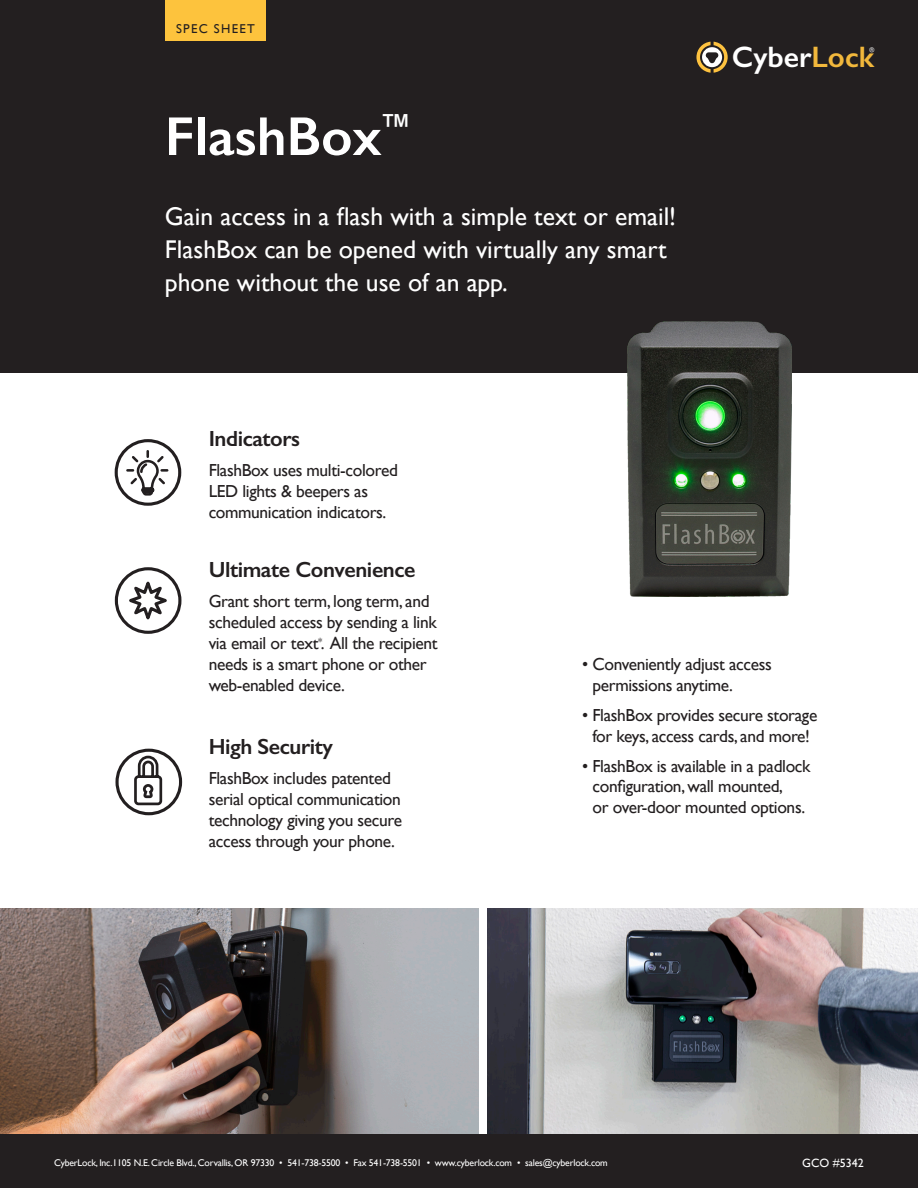
<style>
.page{position:relative;width:918px;height:1188px;background:#fff}
.page>*{position:absolute;margin:0;border:0;box-sizing:border-box;transform-origin:0 0}
.t1{font:600 55.05px "Gill Sans";color:#fff}
.t2{font:600 29.7px "Gill Sans";color:#fff}
.Subheading{font:25.65px/33px "Gill Sans";color:#fff}
.Body_Heading{font:600 22.05px "Gill Sans";letter-spacing:-.02em;color:#231f20}
.Body{font:17.4px/20.9px "Gill Sans";letter-spacing:-.02em;color:#231f20}
.t3{font:12.75px "Gill Sans";letter-spacing:.1em;color:#231f20}
.t4{font:12px "Gill Sans";color:#fff}
.t5{font:9.75px "Gill Sans";letter-spacing:-.02em;color:#fff}
.t6{font:6.6px "Gill Sans";color:#fff}
.s1{color:#f2b83c}
</style>
<div class="page">
<div style="left:0;top:0;width:918px;height:373px;background:#231f20"></div>
<div style="left:165px;top:0;width:101px;height:40px;background:#fdc33d"></div>
<svg style="left:696px;top:42px;width:32px;height:31px"></svg>
<img style="left:487px;top:908px;width:431px;height:226px">
<img style="left:0;top:908px;width:478px;height:226px">
<div style="left:115px;top:439px;width:66px;height:67px;border:3px solid #231f20;border-radius:50%"></div>
<div style="left:115px;top:749px;width:67px;height:66px;border:3px solid #231f20;border-radius:50%"></div>
<div style="left:115px;top:567px;width:66px;height:67px;border:3px solid #231f20;border-radius:50%"></div>
<svg style="left:121px;top:579px;width:54px;height:48px"></svg>
<img style="left:628px;top:321px;width:164px;height:275px">
<svg style="left:133px;top:754px;width:31px;height:52px"></svg>
<svg style="left:125px;top:449px;width:45px;height:48px"></svg>
<div style="left:0;top:1134px;width:918px;height:54px;background:#231f20"></div>
<h1 class="t3" style="left:176px;top:21px;width:80px">SPEC SHEET</h1>
<h1 class="t1" style="left:165px;top:103px;width:247px">FlashBox<sup>™</sup></h1>
<p class="Subheading" style="left:165px;top:200px;width:513px">Gain access in a flash with a simple text or email!<br>FlashBox can be opened with virtually any smart phone without the use of an app.</p>
<p class="Body_Heading" style="left:209px;top:425px;width:93px">Indicators</p>
<p class="Body" style="left:209px;top:459px;width:191px">FlashBox uses multi-colored<br>LED lights &amp; beepers as communication indicators.</p>
<p class="t2" style="left:732px;top:39px;width:144px">Cyber<span class="s1">Lock</span></p>
<p class="t6" style="left:869px;top:46px;width:6px">®</p>
<p class="Body_Heading" style="left:209px;top:557px;width:208px">Ultimate Convenience</p>
<p class="Body" style="left:209px;top:591px;width:230px">Grant short term, long term, and scheduled access by sending a link via email or text<sup>*</sup>. All the recipient needs is a smart phone or other web-enabled device.</p>
<p class="Body_Heading" style="left:209px;top:733px;width:126px">High Security</p>
<p class="Body" style="left:209px;top:767px;width:195px">FlashBox includes patented serial optical communication technology giving you secure access through your phone.</p>
<p class="Body" style="left:592px;top:654px;width:181px;text-indent:-10px">• Conveniently adjust access permissions anytime.</p>
<p class="Body" style="left:582px;top:704px;width:237px;text-align:center">• FlashBox provides secure storage for keys, access cards, and more!</p>
<p class="Body" style="left:592px;top:755px;width:220px;text-indent:-10px">• FlashBox is available in a padlock configuration, wall mounted,<br>or over-door mounted options.</p>
<p class="t5" style="left:54px;top:1157px;width:555px">CyberLock, Inc.1105 N.E. Circle Blvd., Corvallis, OR 97330 • 541-738-5500 • Fax 541-738-5501 • www.cyberlock.com • sales@cyberlock.com</p>
<p class="t4" style="left:802px;top:1156px;width:63px">GCO #5342</p>
</div>
